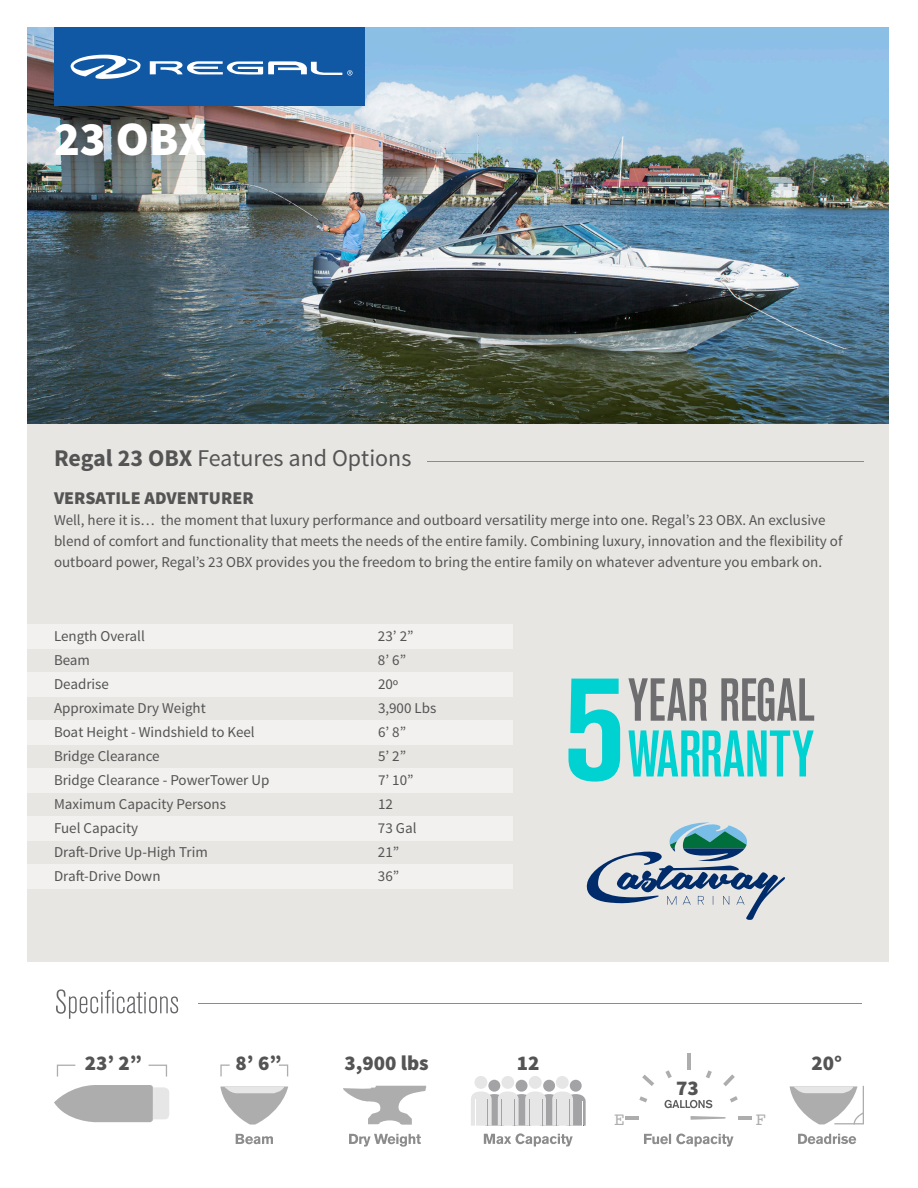
<style>
.page{position:relative;width:918px;height:1188px;background:#fff}
.page>*{position:absolute;margin:0;border:0;box-sizing:border-box;transform-origin:0 0}
.t1{font:900 48px "Source Sans Pro";color:#fff}
.t2{font:24px "Source Sans Pro";color:#545454}
.t3{font:900 21px "Source Sans Pro";color:#545454}
.t4{font:18.15px "Courier";color:#adadad}
.t5{font:900 18px "Source Sans Pro";color:#545454}
.t6{font:15px/21px "Source Sans Pro";color:#545454}
.s1{font-weight:700}
</style>
<div class="page">
<div style="left:27px;top:423px;width:862px;height:539px;background:#e8e6e3"></div>
<img style="left:27px;top:27px;width:862px;height:396px">
<svg style="left:56px;top:989px;width:122px;height:30px"></svg>
<hr style="left:198px;top:1003px;width:663px;height:1px;background:#8a8c8c">
<svg style="left:54px;top:1085px;width:115px;height:37px"></svg>
<svg style="left:57px;top:1065px;width:18px;height:12px"></svg>
<svg style="left:149px;top:1065px;width:18px;height:12px"></svg>
<svg style="left:220px;top:1065px;width:10px;height:11px"></svg>
<svg style="left:279px;top:1065px;width:9px;height:11px"></svg>
<svg style="left:220px;top:1087px;width:68px;height:38px"></svg>
<svg style="left:236px;top:1134px;width:37px;height:10px"></svg>
<hr style="left:626px;top:1116px;width:13px;height:4px;background:#adadad">
<svg style="left:642px;top:1075px;width:12px;height:11px"></svg>
<svg style="left:639px;top:1096px;width:8px;height:6px"></svg>
<svg style="left:730px;top:1096px;width:8px;height:7px"></svg>
<svg style="left:665px;top:1070px;width:7px;height:8px"></svg>
<svg style="left:706px;top:1070px;width:6px;height:8px"></svg>
<svg style="left:723px;top:1074px;width:12px;height:12px"></svg>
<hr style="left:738px;top:1116px;width:13px;height:4px;background:#adadad">
<hr style="left:687px;top:1053px;width:4px;height:17px;background:#adadad">
<svg style="left:691px;top:1116px;width:35px;height:4px"></svg>
<svg style="left:665px;top:1100px;width:47px;height:8px"></svg>
<svg style="left:644px;top:1134px;width:89px;height:13px"></svg>
<svg style="left:349px;top:1134px;width:72px;height:13px"></svg>
<svg style="left:343px;top:1086px;width:83px;height:39px"></svg>
<svg style="left:484px;top:1133px;width:89px;height:13px"></svg>
<svg style="left:569px;top:679px;width:51px;height:103px"></svg>
<svg style="left:628px;top:730px;width:186px;height:46px"></svg>
<svg style="left:628px;top:678px;width:186px;height:43px"></svg>
<div style="left:27px;top:624px;width:486px;height:25px;background:#f2f1ef"></div>
<div style="left:27px;top:672px;width:486px;height:25px;background:#f2f1ef"></div>
<div style="left:27px;top:720px;width:486px;height:25px;background:#f2f1ef"></div>
<div style="left:27px;top:768px;width:486px;height:25px;background:#f2f1ef"></div>
<div style="left:27px;top:816px;width:486px;height:25px;background:#f2f1ef"></div>
<div style="left:27px;top:864px;width:486px;height:25px;background:#f2f1ef"></div>
<svg style="left:798px;top:1134px;width:58px;height:10px"></svg>
<svg style="left:790px;top:1086px;width:74px;height:38px"></svg>
<div style="left:516px;top:1080px;width:12px;height:12px;background:#a3a3a6;border-radius:50%"></div>
<div style="left:488px;top:1080px;width:12px;height:12px;background:#a3a3a6;border-radius:50%"></div>
<div style="left:543px;top:1080px;width:12px;height:12px;background:#a3a3a6;border-radius:50%"></div>
<div style="left:474px;top:1076px;width:13px;height:13px;background:#e6e6e6;border-radius:50%"></div>
<div style="left:501px;top:1076px;width:13px;height:13px;background:#e6e6e6;border-radius:50%"></div>
<div style="left:529px;top:1076px;width:13px;height:13px;background:#e6e6e6;border-radius:50%"></div>
<div style="left:570px;top:1080px;width:12px;height:12px;background:#a3a3a6;border-radius:50%"></div>
<div style="left:556px;top:1076px;width:13px;height:13px;background:#e6e6e6;border-radius:50%"></div>
<svg style="left:471px;top:1091px;width:115px;height:35px"></svg>
<hr style="left:428px;top:461px;width:436px;height:1px;background:#8a8c8c">
<div style="left:54px;top:27px;width:310px;height:79px;background:#1057a4"></div>
<svg style="left:150px;top:61px;width:203px;height:15px"></svg>
<svg style="left:71px;top:55px;width:70px;height:24px"></svg>
<svg style="left:586px;top:822px;width:199px;height:98px"></svg>
<p class="t1" style="left:54px;top:108px;width:154px">23 OBX</p>
<p class="t2" style="left:54px;top:443px;width:359px"><span class="s1">Regal 23 OBX</span> Features and Options</p>
<p class="t5" style="left:54px;top:486px;width:201px">VERSATILE ADVENTURER</p>
<p class="t6" style="left:54px;top:509px;width:790px">Well, here it is… the moment that luxury performance and outboard versatility merge into one. Regal’s 23 OBX. An exclusive blend of comfort and functionality that meets the needs of the entire family. Combining luxury, innovation and the flexibility of outboard power, Regal’s 23 OBX provides you the freedom to bring the entire family on whatever adventure you embark on.</p>
<p class="t6" style="left:54px;top:626px;width:92px">Length Overall</p>
<p class="t6" style="left:378px;top:626px;width:37px">23’ 2”</p>
<p class="t6" style="left:54px;top:650px;width:38px">Beam</p>
<p class="t6" style="left:378px;top:650px;width:30px">8’ 6”</p>
<p class="t6" style="left:54px;top:674px;width:57px">Deadrise</p>
<p class="t6" style="left:378px;top:674px;width:22px">20º</p>
<p class="t6" style="left:54px;top:698px;width:153px">Approximate Dry Weight</p>
<p class="t6" style="left:378px;top:698px;width:60px">3,900 Lbs</p>
<p class="t6" style="left:54px;top:722px;width:202px">Boat Height - Windshield to Keel</p>
<p class="t6" style="left:378px;top:722px;width:30px">6’ 8”</p>
<p class="t6" style="left:54px;top:746px;width:107px">Bridge Clearance</p>
<p class="t6" style="left:378px;top:746px;width:30px">5’ 2”</p>
<p class="t6" style="left:54px;top:770px;width:217px">Bridge Clearance - PowerTower Up</p>
<p class="t6" style="left:378px;top:770px;width:37px">7’ 10”</p>
<p class="t6" style="left:54px;top:794px;width:174px">Maximum Capacity Persons</p>
<p class="t6" style="left:378px;top:794px;width:16px">12</p>
<p class="t6" style="left:54px;top:818px;width:86px">Fuel Capacity</p>
<p class="t6" style="left:378px;top:818px;width:40px">73 Gal</p>
<p class="t6" style="left:54px;top:842px;width:155px">Draft-Drive Up-High Trim</p>
<p class="t6" style="left:378px;top:842px;width:23px">21”</p>
<p class="t6" style="left:54px;top:866px;width:108px">Draft-Drive Down</p>
<p class="t6" style="left:378px;top:866px;width:23px">36”</p>
<p class="t3" style="left:85px;top:1050px;width:59px">23’ 2”</p>
<p class="t3" style="left:236px;top:1050px;width:47px">8’ 6”</p>
<p class="t3" style="left:344px;top:1050px;width:86px">3,900 lbs</p>
<p class="t3" style="left:517px;top:1050px;width:24px">12</p>
<p class="t3" style="left:812px;top:1050px;width:32px">20°</p>
<p class="t3" style="left:676px;top:1075px;width:24px">73</p>
<p class="t4" style="left:614px;top:1105px;width:12px">E</p>
<p class="t4" style="left:756px;top:1105px;width:12px">F</p>
</div>
